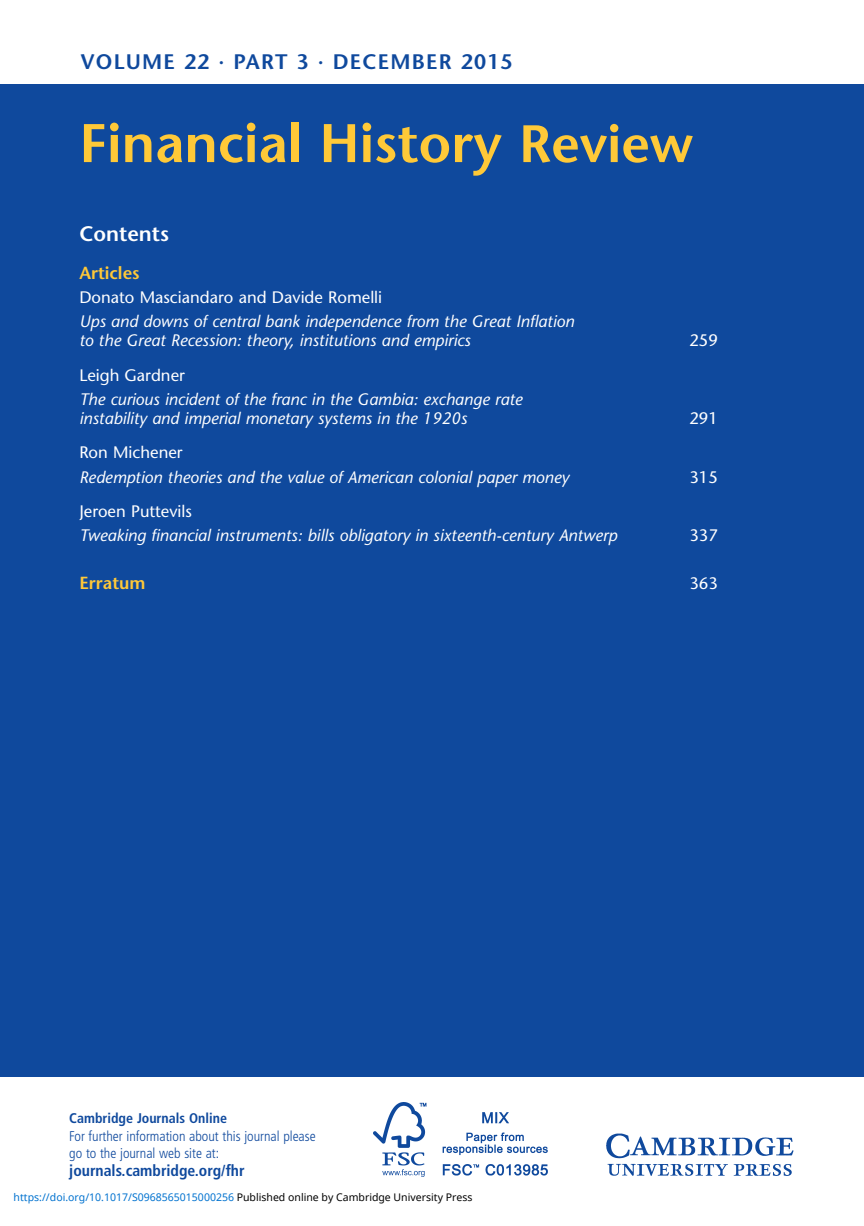
<style>
.page{position:relative;width:864px;height:1226px;background:#fff}
.page>*{position:absolute;margin:0;border:0;box-sizing:border-box;transform-origin:0 0}
.t1{font:600 54.25px "Stone Sans";color:#ffc938}
.t2{font:600 21px "Stone Sans";letter-spacing:.055em;color:#0f499d}
.t3{font:600 21px "Stone Sans";color:#fff}
.t4{font:600 17.5px "Stone Sans";color:#ffc938}
.t5{font:italic 16.62px/19.2px "Stone Sans";color:#fff}
.t6{font:16.62px "Stone Sans";color:#fff}
.t7{font:700 condensed 15.75px "Frutiger";color:#0f499d}
.t8{font:300 condensed 14px/17.5px "Frutiger";color:#0f499d}
.t9{font:700 condensed 14px "Frutiger";color:#0f499d}
.t10{font:10.5px "Noto Sans";color:#0172cf}
.s1{font-size:52.5px}
.s2{color:#000}
</style>
<div class="page">
<div style="left:0;top:84px;width:863px;height:992px;background:#0f499d"></div>
<img style="left:606px;top:1133px;width:188px;height:43px">
<img style="left:373px;top:1102px;width:174px;height:74px">
<p class="t2" style="left:81px;top:53px;width:433px">VOLUME 22 . PART 3 . DECEMBER 2015</p>
<h1 class="t1" style="left:79px;top:122px;width:614px">Financial History <span class="s1">Review</span></h1>
<p class="t3" style="left:79px;top:225px;width:91px">Contents</p>
<p class="t4" style="left:79px;top:266px;width:62px">Articles</p>
<p class="t6" style="left:79px;top:291px;width:304px">Donato Masciandaro and Davide Romelli</p>
<p class="t5" style="left:79px;top:313px;width:496px">Ups and downs of central bank independence from the Great Inflation to the Great Recession: theory, institutions and empirics</p>
<p class="t6" style="left:79px;top:368px;width:107px">Leigh Gardner</p>
<p class="t5" style="left:79px;top:391px;width:444px">The curious incident of the franc in the Gambia: exchange rate instability and imperial monetary systems in the 1920s</p>
<p class="t6" style="left:689px;top:334px;width:30px">259</p>
<p class="t6" style="left:689px;top:412px;width:30px">291</p>
<p class="t6" style="left:79px;top:446px;width:105px">Ron Michener</p>
<p class="t5" style="left:79px;top:469px;width:491px">Redemption theories and the value of American colonial paper money</p>
<p class="t6" style="left:689px;top:470px;width:30px">315</p>
<p class="t6" style="left:79px;top:504px;width:114px">Jeroen Puttevils</p>
<p class="t5" style="left:79px;top:527px;width:539px">Tweaking financial instruments: bills obligatory in sixteenth-century Antwerp</p>
<p class="t6" style="left:689px;top:528px;width:30px">337</p>
<p class="t4" style="left:79px;top:576px;width:68px">Erratum</p>
<p class="t6" style="left:689px;top:576px;width:30px">363</p>
<p class="t9" style="left:69px;top:1112px;width:159px">Cambridge Journals Online</p>
<p class="t8" style="left:69px;top:1128px;width:248px">For further information about this journal please go to the journal web site at:</p>
<p class="t7" style="left:69px;top:1163px;width:177px">journals.cambridge.org/fhr</p>
<p class="t10" style="left:14px;top:1189px;width:460px">https://doi.org/10.1017/S0968565015000256 <span class="s2">Published online by Cambridge University Press</span></p>
</div>
